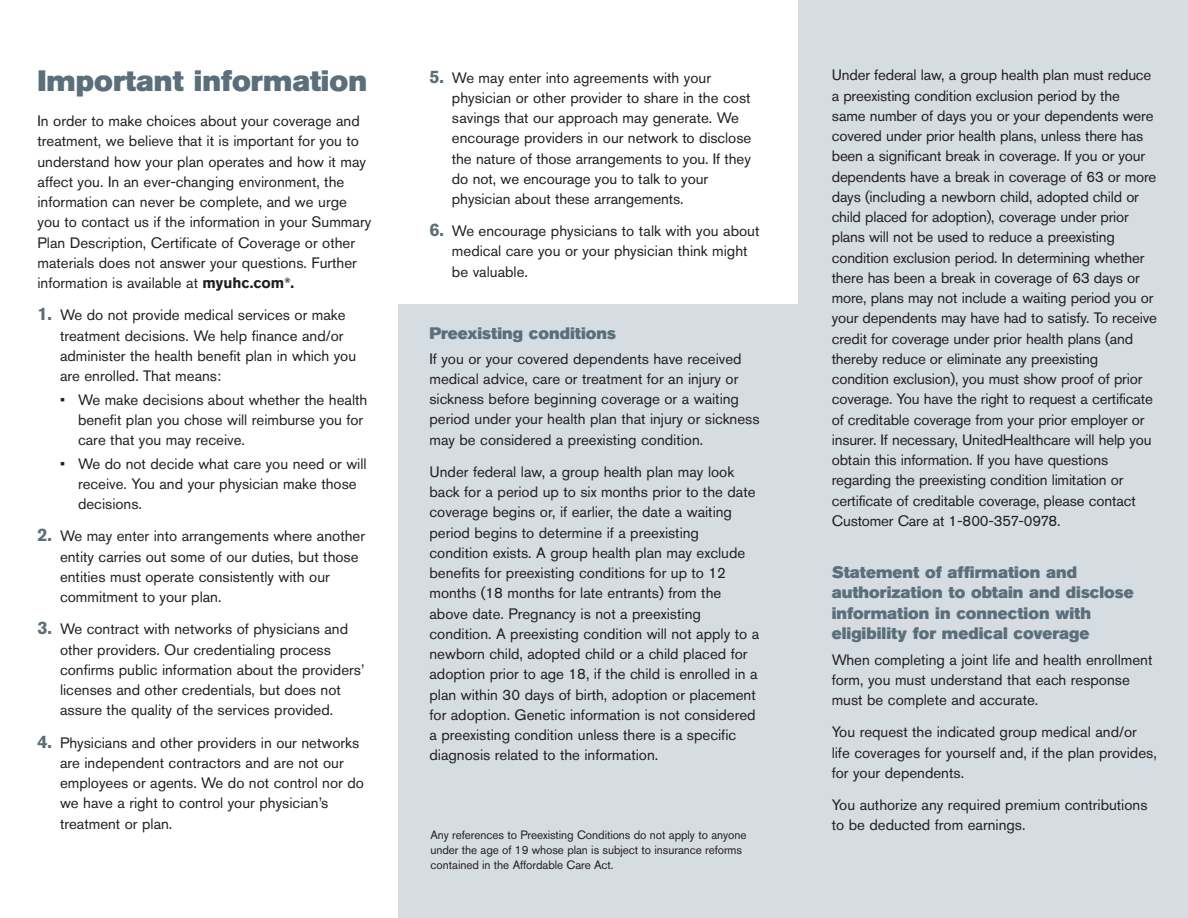
<style>
.page{position:relative;width:1188px;height:918px;background:#fff}
.page>*{position:absolute;margin:0;border:0;box-sizing:border-box;transform-origin:0 0}
.t1{font:29.25px "Akzidenz Grotesk Std Super";color:#5b6f7b}
.t2{font:16.5px/20.2px "Akzidenz Grotesk Std Super";color:#5b6f7b}
.t3{font:15px/20.2px "Akzidenz Grotesk Std";color:#231f20}
.t4{font:12px/15px "Akzidenz Grotesk Std";letter-spacing:-.005em;color:#231f20}
.s1{font-weight:700}
.s2{font-weight:700;font-size:18px;color:#5b6f7b}
</style>
<div class="page">
<div style="left:398px;top:304px;width:790px;height:614px;background:#d5dce2"></div>
<div style="left:798px;top:0;width:390px;height:423px;background:#d5dce2"></div>
<h1 class="t1" style="left:38px;top:70px;width:331px">Important information</h1>
<p class="t3" style="left:38px;top:112px;width:335px">In order to make choices about your coverage and treatment, we believe that it is important for you to understand how your plan operates and how it may affect you. In an ever-changing environment, the information can never be complete, and we urge you to contact us if the information in your Summary Plan Description, Certificate of Coverage or other materials does not answer your questions. Further information is available at <span class="s1">myuhc.com</span><sup>®</sup><span class="s1">.</span></p>
<p class="t3" style="left:60px;top:307px;width:298px;text-indent:-22px"><span class="s2">1.</span> We do not provide medical services or make treatment decisions. We help finance and/or administer the health benefit plan in which you are enrolled. That means:</p>
<p class="t3" style="left:78px;top:391px;width:291px;text-indent:-18px">• We make decisions about whether the health benefit plan you chose will reimburse you for care that you may receive.</p>
<p class="t3" style="left:78px;top:455px;width:290px;text-indent:-18px">• We do not decide what care you need or will receive. You and your physician make those decisions.</p>
<p class="t3" style="left:60px;top:528px;width:307px;text-indent:-22px"><span class="s2">2.</span> We may enter into arrangements where another entity carries out some of our duties, but those entities must operate consistently with our commitment to your plan.</p>
<p class="t3" style="left:60px;top:621px;width:306px;text-indent:-22px"><span class="s2">3.</span> We contract with networks of physicians and other providers. Our credentialing process confirms public information about the providers’ licenses and other credentials, but does not assure the quality of the services provided.</p>
<p class="t3" style="left:60px;top:734px;width:305px;text-indent:-22px"><span class="s2">4.</span> Physicians and other providers in our networks are independent contractors and are not our employees or agents. We do not control nor do we have a right to control your physician’s treatment or plan.</p>
<p class="t3" style="left:452px;top:69px;width:301px;text-indent:-22px"><span class="s2">5.</span> We may enter into agreements with your physician or other provider to share in the cost savings that our approach may generate. We encourage providers in our network to disclose the nature of those arrangements to you. If they do not, we encourage you to talk to your physician about these arrangements.</p>
<p class="t3" style="left:452px;top:223px;width:309px;text-indent:-22px"><span class="s2">6.</span> We encourage physicians to talk with you about medical care you or your physician think might be valuable.</p>
<p class="t2" style="left:429px;top:324px;width:188px">Preexisting conditions</p>
<p class="t3" style="left:429px;top:350px;width:332px">If you or your covered dependents have received medical advice, care or treatment for an injury or sickness before beginning coverage or a waiting period under your health plan that injury or sickness may be considered a preexisting condition.</p>
<p class="t3" style="left:429px;top:463px;width:331px">Under federal law, a group health plan may look back for a period up to six months prior to the date coverage begins or, if earlier, the date a waiting period begins to determine if a preexisting condition exists. A group health plan may exclude benefits for preexisting conditions for up to 12 months (18 months for late entrants) from the above date. Pregnancy is not a preexisting condition. A preexisting condition will not apply to a newborn child, adopted child or a child placed for adoption prior to age 18, if the child is enrolled in a plan within 30 days of birth, adoption or placement for adoption. Genetic information is not considered a preexisting condition unless there is a specific diagnosis related to the information.</p>
<p class="t4" style="left:430px;top:828px;width:317px">Any references to Preexisting Conditions do not apply to anyone under the age of 19 whose plan is subject to insurance reforms contained in the Affordable Care Act.</p>
<p class="t3" style="left:832px;top:67px;width:327px">Under federal law, a group health plan must reduce a preexisting condition exclusion period by the same number of days you or your dependents were covered under prior health plans, unless there has been a significant break in coverage. If you or your dependents have a break in coverage of 63 or more days (including a newborn child, adopted child or child placed for adoption), coverage under prior plans will not be used to reduce a preexisting condition exclusion period. In determining whether there has been a break in coverage of 63 days or more, plans may not include a waiting period you or your dependents may have had to satisfy. To receive credit for coverage under prior health plans (and thereby reduce or eliminate any preexisting condition exclusion), you must show proof of prior coverage. You have the right to request a certificate of creditable coverage from your prior employer or insurer. If necessary, UnitedHealthcare will help you obtain this information. If you have questions regarding the preexisting condition limitation or certificate of creditable coverage, please contact Customer Care at 1-800-357-0978.</p>
<p class="t2" style="left:832px;top:564px;width:304px">Statement of affirmation and authorization to obtain and disclose information in connection with eligibility for medical coverage</p>
<p class="t3" style="left:832px;top:651px;width:322px">When completing a joint life and health enrollment form, you must understand that each response must be complete and accurate.</p>
<p class="t3" style="left:832px;top:724px;width:327px">You request the indicated group medical and/or life coverages for yourself and, if the plan provides, for your dependents.</p>
<p class="t3" style="left:832px;top:796px;width:317px">You authorize any required premium contributions to be deducted from earnings.</p>
</div>
